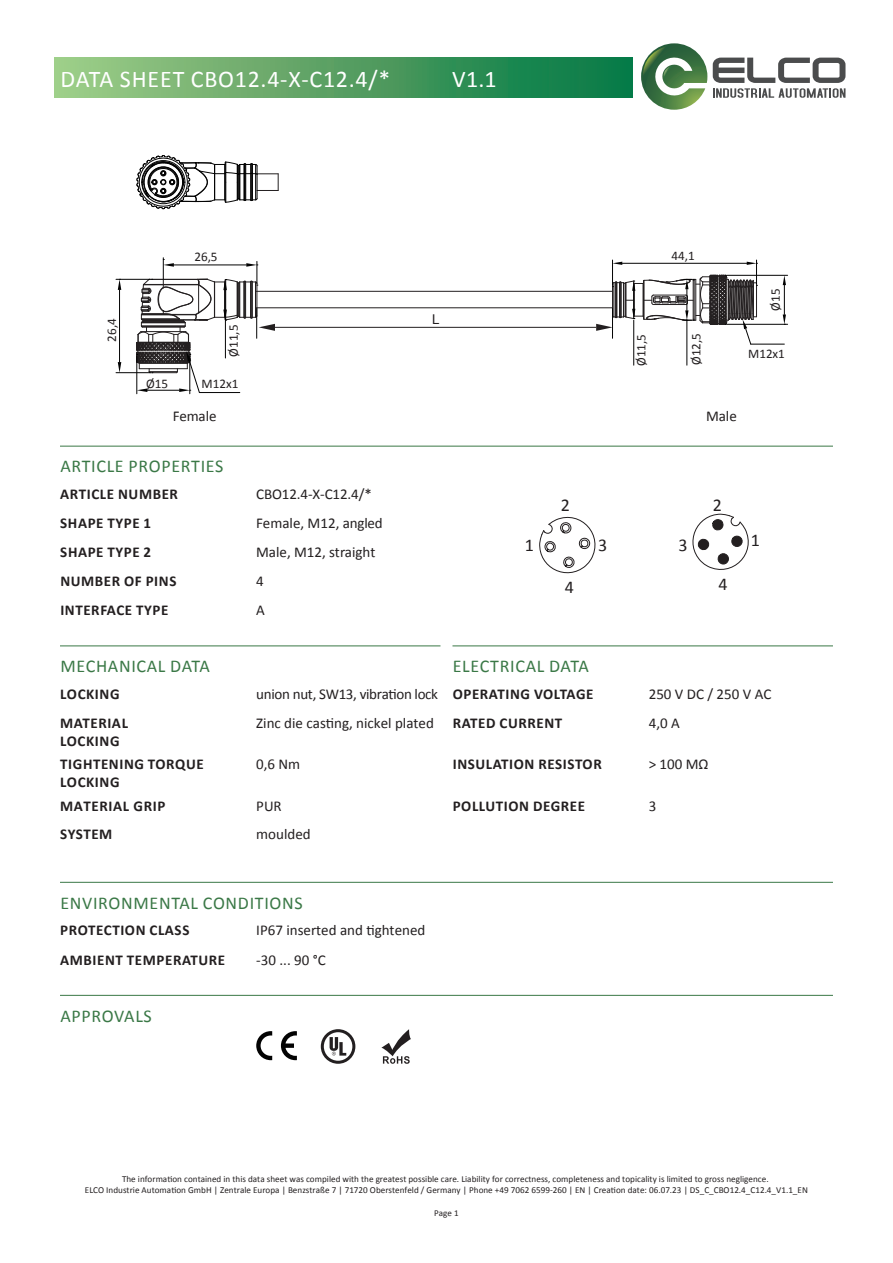
<style>
.page{position:relative;width:893px;height:1263px;background:#fff}
.page>*{position:absolute;margin:0;border:0;box-sizing:border-box;transform-origin:0 0}
.t1{font:24px "Calibri";letter-spacing:.03em;color:#fff}
.t2{font:18px "Calibri";letter-spacing:.04em;color:#3a7846}
.t3{font:18px "Calibri";color:#231f20}
.t4{font:700 15px/18px "Calibri";letter-spacing:.04em;color:#231f20}
.t5{font:15px "Calibri";color:#231f20}
.t6{font:15px "Calibri";letter-spacing:-.025em;color:#231f20}
.t7{font:13.5px "Arial";color:#231f20}
.t8{font:13.2px "Calibri";color:#231f20}
.t9{font:9.15px/10.9px "Calibri";color:#231f20;text-align:center}
.t10{font:9px "Calibri";color:#231f20}
</style>
<div class="page">
<svg style="left:644px;top:43px;width:63px;height:67px"></svg>
<svg style="left:641px;top:44px;width:34px;height:46px"></svg>
<svg style="left:713px;top:58px;width:132px;height:40px"></svg>
<div style="left:54px;top:58px;width:579px;height:40px;background:linear-gradient(to right,#a4cb86,#027642)"></div>
<hr style="left:60px;top:446px;width:773px;height:1px;background:#3a7846">
<hr style="left:60px;top:645px;width:380px;height:1px;background:#3a7846">
<hr style="left:452px;top:645px;width:381px;height:1px;background:#3a7846">
<hr style="left:60px;top:882px;width:773px;height:1px;background:#3a7846">
<hr style="left:60px;top:995px;width:773px;height:1px;background:#3a7846">
<svg style="left:256px;top:1031px;width:16px;height:29px"></svg>
<svg style="left:281px;top:1031px;width:16px;height:29px"></svg>
<hr style="left:727px;top:275px;width:61px;height:1px;background:#030303">
<hr style="left:727px;top:324px;width:61px;height:1px;background:#030303">
<svg style="left:783px;top:275px;width:3px;height:50px"></svg>
<hr style="left:751px;top:344px;width:33px;height:1px;background:#030303">
<hr style="left:687px;top:320px;width:1px;height:45px;background:#030303">
<hr style="left:633px;top:320px;width:1px;height:45px;background:#030303">
<svg style="left:381px;top:1029px;width:30px;height:35px"></svg>
<svg style="left:321px;top:1029px;width:34px;height:35px"></svg>
<svg style="left:692px;top:513px;width:57px;height:57px"></svg>
<svg style="left:539px;top:516px;width:57px;height:58px"></svg>
<hr style="left:116px;top:372px;width:34px;height:1px;background:#030303">
<hr style="left:116px;top:279px;width:34px;height:1px;background:#030303">
<hr style="left:119px;top:290px;width:1px;height:72px;background:#030303">
<svg style="left:118px;top:362px;width:3px;height:11px"></svg>
<svg style="left:118px;top:279px;width:3px;height:11px"></svg>
<hr style="left:137px;top:356px;width:1px;height:38px;background:#030303">
<hr style="left:190px;top:356px;width:1px;height:38px;background:#030303">
<hr style="left:275px;top:327px;width:321px;height:1px;background:#231f20">
<svg style="left:136px;top:258px;width:139px;height:135px"></svg>
<svg style="left:596px;top:259px;width:161px;height:85px"></svg>
<hr style="left:256px;top:307px;width:356px;height:1px;background:#231f20">
<hr style="left:256px;top:291px;width:356px;height:1px;background:#231f20">
<svg style="left:136px;top:155px;width:143px;height:55px"></svg>
<h1 class="t1" style="left:60px;top:64px;width:331px">DATA SHEET CBO12.4-X-C12.4/*</h1>
<h1 class="t1" style="left:452px;top:64px;width:46px">V1.1</h1>
<h3 class="t8" style="left:103px;top:342px;width:25px;rotate:-90deg">26,4</h3>
<h3 class="t8" style="left:194px;top:249px;width:25px">26,5</h3>
<h3 class="t8" style="left:225px;top:357px;width:33px;rotate:-90deg">Ø11,5</h3>
<h3 class="t8" style="left:146px;top:376px;width:24px">Ø15</h3>
<h3 class="t8" style="left:202px;top:375px;width:38px">M12x1</h3>
<h3 class="t7" style="left:432px;top:310px;width:9px">L</h3>
<h3 class="t8" style="left:672px;top:247px;width:25px">44,1</h3>
<h3 class="t8" style="left:633px;top:366px;width:33px;rotate:-90deg">Ø11,5</h3>
<h3 class="t8" style="left:688px;top:365px;width:33px;rotate:-90deg">Ø12,5</h3>
<h3 class="t5" style="left:173px;top:406px;width:45px">Female</h3>
<h3 class="t5" style="left:706px;top:406px;width:32px">Male</h3>
<h3 class="t8" style="left:767px;top:311px;width:23px;rotate:-90deg">Ø15</h3>
<h3 class="t8" style="left:748px;top:345px;width:38px">M12x1</h3>
<h2 class="t2" style="left:60px;top:455px;width:165px">ARTICLE PROPERTIES</h2>
<h3 class="t4" style="left:60px;top:485px;width:119px">ARTICLE NUMBER</h3>
<h3 class="t5" style="left:256px;top:485px;width:117px">CBO12.4-X-C12.4/*</h3>
<h3 class="t4" style="left:60px;top:514px;width:92px">SHAPE TYPE 1</h3>
<h3 class="t5" style="left:256px;top:514px;width:128px">Female, M12, angled</h3>
<h3 class="t4" style="left:60px;top:543px;width:92px">SHAPE TYPE 2</h3>
<h3 class="t5" style="left:256px;top:543px;width:121px">Male, M12, straight</h3>
<h3 class="t4" style="left:60px;top:572px;width:118px">NUMBER OF PINS</h3>
<h3 class="t5" style="left:256px;top:572px;width:9px">4</h3>
<h3 class="t4" style="left:60px;top:601px;width:110px">INTERFACE TYPE</h3>
<h3 class="t5" style="left:256px;top:601px;width:10px">A</h3>
<h2 class="t3" style="left:561px;top:494px;width:11px">2</h2>
<h2 class="t3" style="left:525px;top:534px;width:11px">1</h2>
<h2 class="t3" style="left:598px;top:534px;width:11px">3</h2>
<h2 class="t3" style="left:565px;top:576px;width:11px">4</h2>
<h2 class="t3" style="left:713px;top:494px;width:11px">2</h2>
<h2 class="t3" style="left:678px;top:534px;width:11px">3</h2>
<h2 class="t3" style="left:751px;top:529px;width:11px">1</h2>
<h2 class="t3" style="left:718px;top:572px;width:11px">4</h2>
<h2 class="t2" style="left:60px;top:655px;width:151px">MECHANICAL DATA</h2>
<h2 class="t2" style="left:453px;top:655px;width:137px">ELECTRICAL DATA</h2>
<h3 class="t4" style="left:60px;top:685px;width:61px">LOCKING</h3>
<h3 class="t5" style="left:256px;top:713px;width:179px">Zinc die casting, nickel plated</h3>
<h3 class="t4" style="left:453px;top:685px;width:142px">OPERATING VOLTAGE</h3>
<h3 class="t5" style="left:649px;top:684px;width:124px">250 V DC / 250 V AC</h3>
<h3 class="t6" style="left:256px;top:684px;width:183px">union nut, SW13, vibration lock</h3>
<h3 class="t4" style="left:60px;top:714px;width:69px">MATERIAL<br>LOCKING</h3>
<h3 class="t4" style="left:453px;top:714px;width:111px">RATED CURRENT</h3>
<h3 class="t5" style="left:649px;top:713px;width:33px">4,0 A</h3>
<h3 class="t4" style="left:60px;top:755px;width:145px">TIGHTENING TORQUE<br>LOCKING</h3>
<h3 class="t5" style="left:256px;top:755px;width:46px">0,6 Nm</h3>
<h3 class="t4" style="left:453px;top:755px;width:151px">INSULATION RESISTOR</h3>
<h3 class="t5" style="left:649px;top:755px;width:61px">&gt; 100 MΩ</h3>
<h3 class="t4" style="left:60px;top:796px;width:107px">MATERIAL GRIP</h3>
<h3 class="t5" style="left:256px;top:796px;width:27px">PUR</h3>
<h3 class="t4" style="left:453px;top:796px;width:134px">POLLUTION DEGREE</h3>
<h3 class="t5" style="left:649px;top:796px;width:9px">3</h3>
<h3 class="t4" style="left:60px;top:825px;width:54px">SYSTEM</h3>
<h3 class="t5" style="left:256px;top:824px;width:56px">moulded</h3>
<h2 class="t2" style="left:60px;top:891px;width:244px">ENVIRONMENTAL CONDITIONS</h2>
<h3 class="t4" style="left:60px;top:921px;width:131px">PROTECTION CLASS</h3>
<h3 class="t5" style="left:256px;top:921px;width:171px">IP67 inserted and tightened</h3>
<h3 class="t4" style="left:60px;top:951px;width:166px">AMBIENT TEMPERATURE</h3>
<h3 class="t5" style="left:256px;top:950px;width:71px">-30 ... 90 °C</h3>
<h2 class="t2" style="left:60px;top:1004px;width:93px">APPROVALS</h2>
<p class="t9" style="left:85px;top:1173px;width:724px">The information contained in this data sheet was compiled with the greatest possible care. Liability for correctness, completeness and topicality is limited to gross negligence.<br>ELCO Industrie Automation GmbH | Zentrale Europa | Benzstraße 7 | 71720 Oberstenfeld / Germany | Phone +49 7062 6599-260 | EN | Creation date: 06.07.23 | DS_C_CBO12.4_C12.4_V1.1_EN</p>
<p class="t10" style="left:434px;top:1207px;width:26px">Page 1</p>
</div>
